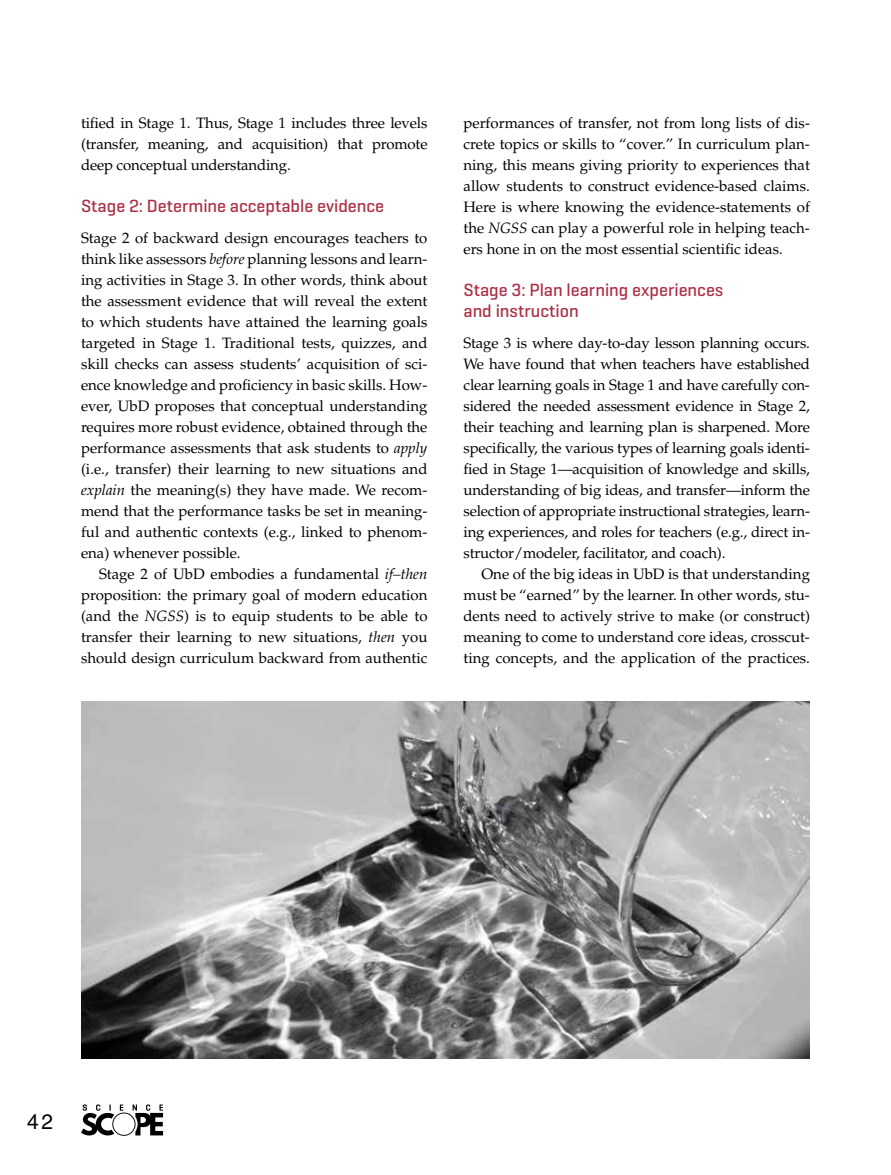
<style>
.page{position:relative;width:891px;height:1175px;background:#fff}
.page>*{position:absolute;margin:0;border:0;box-sizing:border-box;transform-origin:0 0}
.t1{font:21px "Helvetica LT Std";color:#000}
.t2{font:500 18px/21px "Geogrotesque";color:#ac3045}
.t3{font:15px/21px "Palatino LT Std";color:#000;text-align:justify}
.s1{font-style:italic}
</style>
<div class="page">
<img style="left:81px;top:702px;width:729px;height:356px">
<svg style="left:81px;top:1104px;width:82px;height:31px"></svg>
<p class="t3" style="left:81px;top:112px;width:348px">tified in Stage 1. Thus, Stage 1 includes three levels (transfer, meaning, and acquisition) that promote deep conceptual understanding.</p>
<p class="t2" style="left:81px;top:194px;width:305px">Stage 2: Determine acceptable evidence</p>
<p class="t3" style="left:81px;top:228px;width:348px">Stage 2 of backward design encourages teachers to think like assessors <span class="s1">before</span> planning lessons and learn&shy;ing activities in Stage 3. In other words, think about the assessment evidence that will reveal the extent to which students have attained the learning goals targeted in Stage 1. Traditional tests, quizzes, and skill checks can assess students’ acquisition of sci&shy;ence knowledge and proficiency in basic skills. How&shy;ever, UbD proposes that conceptual understanding requires more robust evidence, obtained through the performance assessments that ask students to <span class="s1">apply </span>(i.e., transfer) their learning to new situations and <span class="s1">explain</span> the meaning(s) they have made. We recom&shy;mend that the performance tasks be set in meaning&shy;ful and authentic contexts (e.g., linked to phenom&shy;ena) whenever possible.</p>
<p class="t3" style="left:81px;top:564px;width:348px;text-indent:18px">Stage 2 of UbD embodies a fundamental <span class="s1">if–then </span>proposition: the primary goal of modern education (and the <span class="s1">NGSS</span>) is to equip students to be able to transfer their learning to new situations, <span class="s1">then</span> you should design curriculum backward from authentic</p>
<p class="t3" style="left:463px;top:112px;width:348px">performances of transfer, not from long lists of dis&shy;crete topics or skills to “cover.” In curriculum plan&shy;ning, this means giving priority to experiences that allow students to construct evidence-based claims.<br>Here is where knowing the evidence-statements of the <span class="s1">NGSS</span> can play a powerful role in helping teach&shy;ers hone in on the most essential scientific ideas.</p>
<p class="t2" style="left:464px;top:278px;width:261px">Stage 3: Plan learning experiences and instruction</p>
<p class="t3" style="left:464px;top:333px;width:348px">Stage 3 is where day-to-day lesson planning occurs.<br>We have found that when teachers have established clear learning goals in Stage 1 and have carefully con&shy;sidered the needed assessment evidence in Stage 2, their teaching and learning plan is sharpened. More specifically, the various types of learning goals identi&shy;fied in Stage 1—acquisition of knowledge and skills, understanding of big ideas, and transfer—inform the selection of appropriate instructional strategies, learn&shy;ing experiences, and roles for teachers (e.g., direct in&shy;structor/modeler, facilitator, and coach).</p>
<p class="t3" style="left:464px;top:564px;width:348px;text-indent:18px">One of the big ideas in UbD is that understanding must be “earned” by the learner. In other words, stu&shy;dents need to actively strive to make (or construct) meaning to come to understand core ideas, crosscut&shy;ting concepts, and the application of the practices.</p>
<h1 class="t1" style="left:27px;top:1108px;width:28px">42</h1>
</div>
